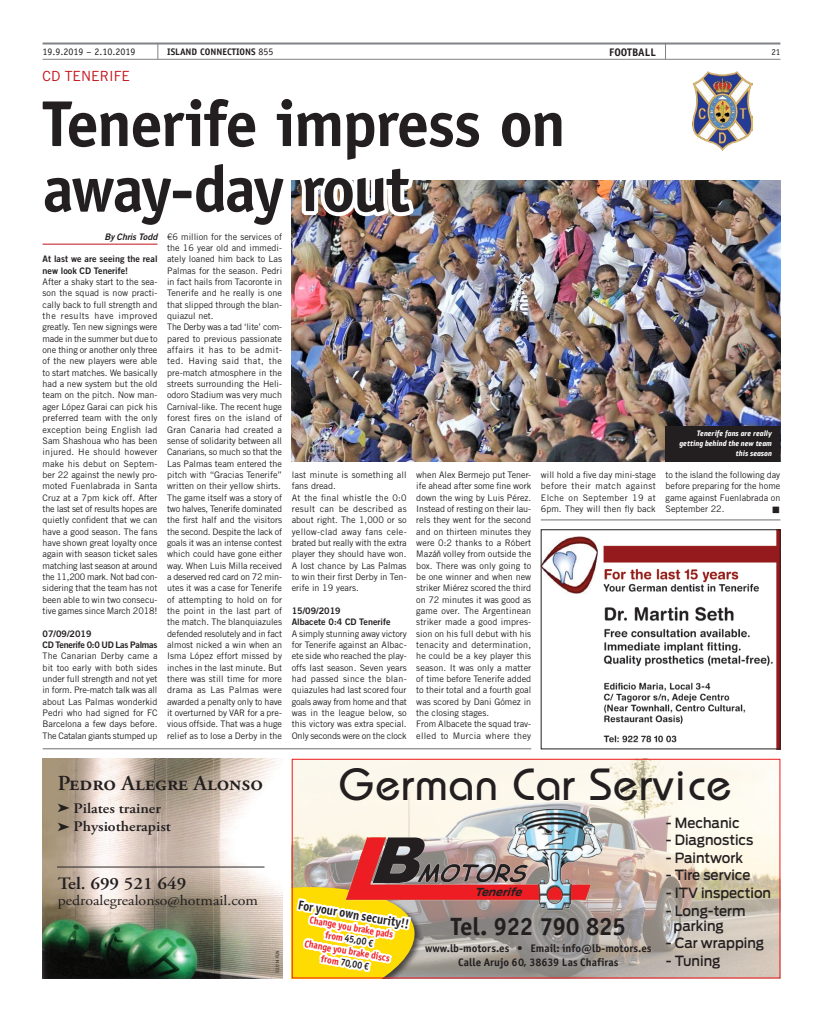
<style>
.page{position:relative;width:823px;height:1021px;background:#fff}
.page>*{position:absolute;margin:0;border:0;box-sizing:border-box;transform-origin:0 0}
.Head_65{font:700 65px/65px "Officina Sans Std";letter-spacing:-.03em;color:#231f20}
.t1{font:500 45px "Bauhaus Std";letter-spacing:.025em;color:#231f20}
.t2{font:25px "Officina Sans Bold C";letter-spacing:-.03em;color:#231f20}
.t3{font:600 21.4px "Adobe Garamond Pro";color:#231f20}
.t4{font:600 17.3px "Adobe Garamond Pro";color:#231f20;scale:1.09 1}
.t5{font:600 14.6px/18.6px "Adobe Garamond Pro";color:#231f20;scale:1.09 1}
.t6{font:14.6px "Adobe Garamond Pro";color:#231f20;scale:1.09 1}
.t7{font:500 14px/14.8px "Ford Antenna";color:#231f20;scale:.95 1}
.Lead-in_Title{font:14px "Trade Gothic LT Std";color:#c4121a}
.t8{font:13px "Officina Sans Bold C";color:#231f20;scale:.9 1}
.t9{font:11px/14px "Officina Sans Bold C";color:#231f20;text-align:center}
._8_5_body_ind_9_0{font:700 11px "Officina Sans Std";color:#231f20}
.t10{font:italic 700 11px "Ford Antenna";color:#231f20}
.t11{font:10px/12px "Officina Sans Bold C";color:#ee1d23;text-align:center;scale:.9 1}
.t12{font:10px "Officina Sans Std";color:#231f20}
.t13{font:700 9.5px "Officina Sans Std";color:#231f20}
._9_Bodytext{font:9px/11.3px "Trade Gothic LT Std";color:#231f20;text-align:justify}
.inititial_9{font:9px/11.3px "Trade Gothic LT Std Bd 2";color:#231f20}
.inititial_9-2{font:9px "Trade Gothic LT Std Bd 2";letter-spacing:-.03em;color:#231f20}
.By{font:9px "Trade Gothic LT Std Bd 2 Obl";letter-spacing:-.01em;color:#231f20}
.t14{font:9px "Officina Sans Std";color:#231f20}
.caption{font:italic 700 8px "PF Bulletin Sans Pro";color:#fff;scale:.95 1}
._9_Bodytext-2{font:7px "Zapf Dingbats IT Cby BT";color:#231f20}
._9_Bodytext-3{font:5px "Myriad Pro";color:#231f20}
.s1{font-weight:400;font-size:10px}
.s2{font-family:"Arial Narrow"}
.s3{color:#231f20}
</style>
<div class="page">
<hr style="left:43px;top:59px;width:737px;height:1px;background:#808285">
<hr style="left:43px;top:42px;width:737px;height:2px;background:#808285">
<svg style="left:157px;top:44px;width:1px;height:15px"></svg>
<hr style="left:43px;top:244px;width:114px;height:1px;background:#c4121a">
<img style="left:293px;top:760px;width:485px;height:216px">
<img style="left:343px;top:806px;width:260px;height:106px">
<svg style="left:293px;top:839px;width:127px;height:137px"></svg>
<div style="left:291px;top:758px;width:489px;height:220px;border:1px solid #ee1d23"></div>
<hr style="left:43px;top:748px;width:488px;height:1px;background:#6c6d70">
<img style="left:43px;top:758px;width:239px;height:220px">
<hr style="left:57px;top:866px;width:207px;height:1px;background:#231f20">
<img style="left:692px;top:71px;width:60px;height:80px">
<img style="left:542px;top:531px;width:236px;height:216px">
<hr style="left:540px;top:519px;width:240px;height:1px;background:#6c6d70">
<img style="left:291px;top:180px;width:489px;height:281px">
<div style="left:665px;top:426px;width:115px;height:35px;background:#231f20"></div>
<img style="left:294px;top:180px;width:123px;height:40px">
<svg style="left:58px;top:803px;width:12px;height:9px"></svg>
<svg style="left:58px;top:822px;width:12px;height:8px"></svg>
<p class="_8_5_body_ind_9_0" style="left:609px;top:45px;width:48px">FOOTBALL</p>
<p class="t12" style="left:43px;top:46px;width:94px">19.9.2019 – 2.10.2019</p>
<p class="t13" style="left:167px;top:46px;width:108px">ISLAND CONNECTIONS <span class="s1">855</span></p>
<p class="t14" style="left:771px;top:47px;width:10px">21</p>
<p class="Lead-in_Title" style="left:43px;top:68px;width:89px">CD TENERIFE</p>
<p class="Head_65" style="left:43px;top:91px;width:524px">Tenerife impress on away-day rout</p>
<p class="By" style="left:104px;top:231px;width:54px">By Chris Todd</p>
<p class="inititial_9" style="left:43px;top:253px;width:116px">At last we are seeing the real new look CD Tenerife!</p>
<p class="_9_Bodytext" style="left:43px;top:276px;width:116px">After a shaky start to the sea&shy;son the squad is now practi&shy;cally back to full strength and the results have improved greatly. Ten new signings were made in the summer but due to one thing or another only three of the new players were able to start matches. We basically had a new system but the old team on the pitch. Now man&shy;ager López Garai can pick his preferred team with the only exception being English lad Sam Shashoua who has been injured. He should however make his debut on Septem&shy;ber 22 against the newly pro&shy;moted Fuenlabrada in Santa Cruz at a 7pm kick off. After the last set of results hopes are quietly confident that we can have a good season. The fans have shown great loyalty once again with season ticket sales matching last season at around the 11,200 mark. Not bad con&shy;sidering that the team has not been able to win two consecu&shy;tive games since March 2018!</p>
<p class="inititial_9" style="left:43px;top:627px;width:50px">07/09/2019</p>
<p class="inititial_9-2" style="left:43px;top:639px;width:116px">CD Tenerife 0:0 UD Las Palmas</p>
<p class="_9_Bodytext" style="left:43px;top:650px;width:116px">The Canarian Derby came a bit too early with both sides under full strength and not yet in form. Pre-match talk was all about Las Palmas wonderkid Pedri who had signed for FC Barcelona a few days before.<br>The Catalan giants stumped up</p>
<p class="_9_Bodytext" style="left:167px;top:231px;width:116px">€6 million for the services of the 16 year old and immedi&shy;ately loaned him back to Las Palmas for the season. Pedri in fact hails from Tacoronte in Tenerife and he really is one that slipped through the blan&shy;quiazul net.</p>
<p class="_9_Bodytext" style="left:167px;top:321px;width:116px">The Derby was a tad ‘lite’ com&shy;pared to previous passionate affairs it has to be admit&shy;ted. Having said that, the pre-match atmosphere in the streets surrounding the Heli&shy;odoro Stadium was very much Carnival-like. The recent huge forest fires on the island of Gran Canaria had created a sense of solidarity between all Canarians, so much so that the Las Palmas team entered the pitch with “Gracias Tenerife” written on their yellow shirts.</p>
<p class="_9_Bodytext" style="left:167px;top:491px;width:116px">The game itself was a story of two halves, Tenerife dominated the first half and the visitors the second. Despite the lack of goals it was an intense contest which could have gone either way. When Luis Milla received a deserved red card on 72 min&shy;utes it was a case for Tenerife of attempting to hold on for the point in the last part of the match. The blanquiazules defended resolutely and in fact almost nicked a win when an Isma López effort missed by inches in the last minute. But there was still time for more drama as Las Palmas were awarded a penalty only to have it overturned by VAR for a pre&shy;vious offside. That was a huge relief as to lose a Derby in the</p>
<p class="_9_Bodytext" style="left:291px;top:469px;width:116px">last minute is something all fans dread.</p>
<p class="_9_Bodytext" style="left:291px;top:491px;width:116px">At the final whistle the 0:0 result can be described as about right. The 1,000 or so yellow-clad away fans cele&shy;brated but really with the extra player they should have won.<br>A lost chance by Las Palmas to win their first Derby in Ten&shy;erife in 19 years.</p>
<p class="inititial_9" style="left:291px;top:605px;width:50px">15/09/2019</p>
<p class="inititial_9" style="left:291px;top:616px;width:100px">Albacete 0:4 CD Tenerife</p>
<p class="_9_Bodytext" style="left:291px;top:627px;width:116px">A simply stunning away victory for Tenerife against an Albac&shy;ete side who reached the play&shy;offs last season. Seven years had passed since the blan&shy;quiazules had last scored four goals away from home and that was in the league below, so this victory was extra special.<br>Only seconds were on the clock</p>
<p class="_9_Bodytext" style="left:416px;top:469px;width:116px">when Alex Bermejo put Tener&shy;ife ahead after some fine work down the wing by Luis Pérez.<br>Instead of resting on their lau&shy;rels they went for the second and on thirteen minutes they were 0:2 thanks to a Róbert Mazá<span class="s2">ň</span> volley from outside the box. There was only going to be one winner and when new striker Miérez scored the third on 72 minutes it was good as game over. The Argentinean striker made a good impres&shy;sion on his full debut with his tenacity and determination, he could be a key player this season. It was only a matter of time before Tenerife added to their total and a fourth goal was scored by Dani Gómez in the closing stages.</p>
<p class="_9_Bodytext" style="left:416px;top:718px;width:116px">From Albacete the squad trav&shy;elled to Murcia where they</p>
<p class="caption" style="left:703px;top:429px;width:5px">■</p>
<p class="caption" style="left:686px;top:438px;width:14px">▼▼■</p>
<p class="caption" style="left:718px;top:438px;width:29px">■ ▼ ■</p>
<p class="caption" style="left:735px;top:448px;width:39px">▼ ▲ ▲ ▲□■</p>
<p class="_9_Bodytext" style="left:540px;top:469px;width:116px">will hold a five day mini-stage before their match against Elche on September 19 at 6pm. They will then fly back</p>
<p class="_9_Bodytext" style="left:665px;top:469px;width:116px">to the island the following day before preparing for the home game against Fuenlabrada on September 22.</p>
<p class="_9_Bodytext-2" style="left:772px;top:506px;width:8px">■</p>
<p class="t3" style="left:58px;top:771px;width:207px">Pedro Alegre Alonso</p>
<p class="t5" style="left:74px;top:799px;width:91px">Pilates trainer<br>Physiotherapist</p>
<p class="t4" style="left:58px;top:873px;width:119px">Tel. 699 521 649</p>
<p class="t6" style="left:58px;top:891px;width:185px">pedroalegrealonso@hotmail.com</p>
<p class="_9_Bodytext-3" style="left:274px;top:973px;width:24px;rotate:-90deg">©2014 FLN</p>
<p class="t1" style="left:339px;top:758px;width:393px">German Car Service</p>
<p class="t8" style="left:299px;top:897px;width:126px;rotate:10deg">For your own security!!</p>
<p class="t11" style="left:310px;top:913px;width:97px;rotate:10deg">Change you brake pads from <span class="s3">45,00 €<br></span>Change you brake discs from <span class="s3">70,00 €</span></p>
<p class="t10" style="left:474px;top:881px;width:54px">Tenerife</p>
<p class="t2" style="left:450px;top:912px;width:177px">Tel. 922 790 825</p>
<p class="t9" style="left:425px;top:941px;width:228px">www.lb-motors.es • Email: info@lb-motors.es<br>Calle Arujo 60, 38639 Las Chafiras</p>
<p class="t7" style="left:665px;top:813px;width:79px">- Mechanic</p>
<p class="t7" style="left:665px;top:831px;width:94px">- Diagnostics</p>
<p class="t7" style="left:665px;top:848px;width:83px">- Paintwork</p>
<p class="t7" style="left:665px;top:866px;width:90px">- Tire service</p>
<p class="t7" style="left:665px;top:884px;width:112px">- ITV inspection</p>
<p class="t7" style="left:673px;top:901px;width:77px;text-indent:-8px">- Long-term parking</p>
<p class="t7" style="left:665px;top:934px;width:105px">- Car wrapping</p>
<p class="t7" style="left:665px;top:951px;width:59px">- Tuning</p>
</div>
